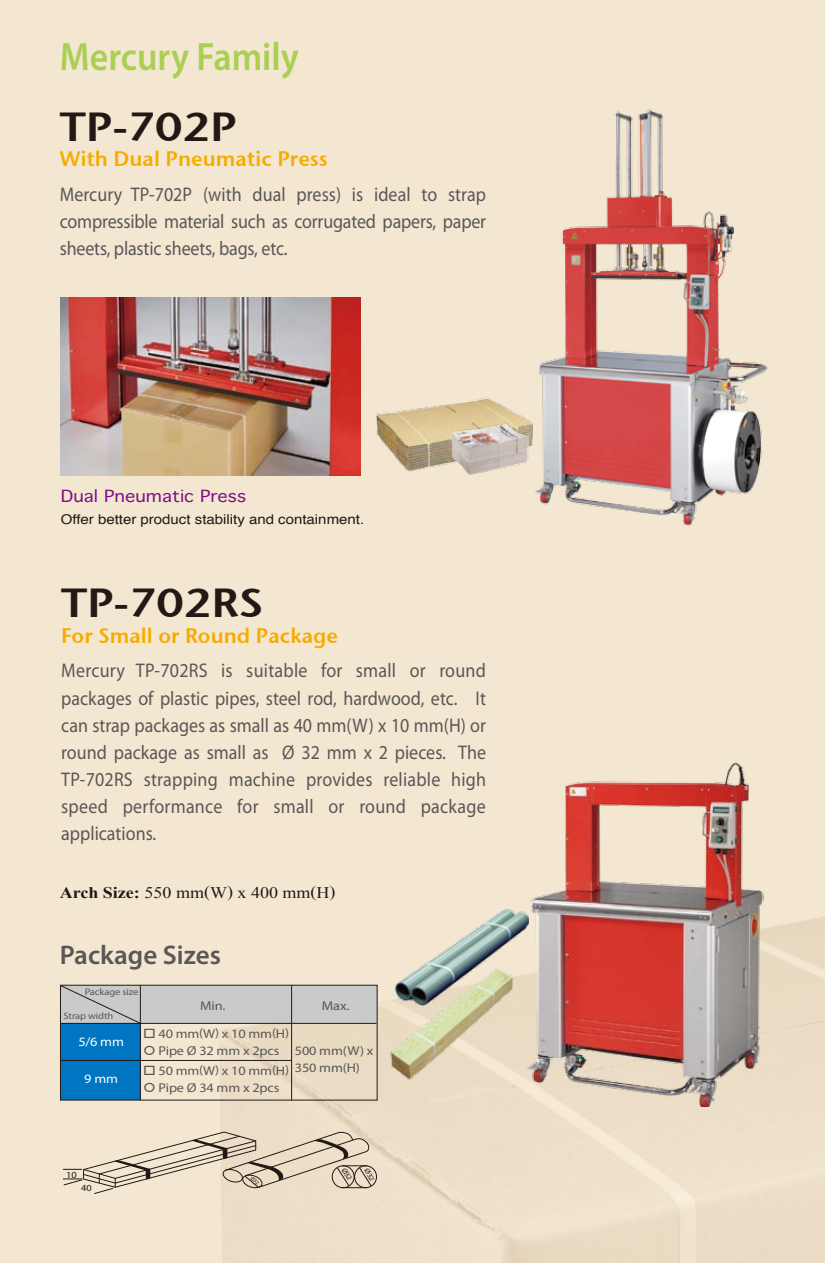
<style>
.page{position:relative;width:825px;height:1263px;background:#fff}
.page>*{position:absolute;margin:0;border:0;box-sizing:border-box;transform-origin:0 0}
.t1{font:40.5px "Stone Sans Sem ITCTT Semi";color:#221815;scale:1.11 1}
.t2{font:600 39.6px "Myriad Pro";color:#aacf52;scale:.91 1}
.t3{font:600 27px "Myriad Pro";color:#595757}
.t4{font:21px "Stone Sans Sem ITCTT Semi";color:#f7ab00}
.t5{font:19.8px/27px "Myriad Pro";letter-spacing:-.005em;color:#595757;text-align:justify;scale:.91 1}
.t6{font:16.2px "Times New Roman";color:#221815;scale:1.11 1}
.t7{font:16.2px "Thonburi";color:#7f1084;scale:1.11 1}
.t8{font:13.5px "Helvetica";color:#221815;scale:1.11 1}
.t9{font:12.9px/17.1px "Myriad Pro";letter-spacing:-.01em;color:#595757;text-align:center;scale:1.11 1}
.t10{font:12.9px "Myriad Pro";color:#fff;scale:1.11 1}
.t11{font:9.45px "Myriad Pro";letter-spacing:-.01em;color:#595757;scale:1.11 1}
.t12{font:9.3px "Myriad Pro";color:#221815;scale:1.11 1}
.s1{font-weight:700}
</style>
<div class="page">
<img style="left:0;top:0;width:824px;height:1262px">
<img style="left:524px;top:762px;width:239px;height:344px">
<img style="left:376px;top:387px;width:124px;height:87px">
<img style="left:450px;top:420px;width:50px;height:56px">
<img style="left:394px;top:907px;width:135px;height:99px">
<img style="left:388px;top:967px;width:127px;height:115px">
<img style="left:500px;top:98px;width:296px;height:444px">
<img style="left:61px;top:297px;width:299px;height:178px">
<div style="left:61px;top:985px;width:315px;height:38px;background:#c9caca"></div>
<div style="left:61px;top:1023px;width:79px;height:77px;background:#0075c2"></div>
<div style="left:60px;top:984px;width:317px;height:116px;border:1px solid #221815"></div>
<hr style="left:60px;top:1023px;width:316px;height:1px;background:#221815">
<hr style="left:60px;top:1060px;width:232px;height:1px;background:#221815">
<hr style="left:140px;top:985px;width:1px;height:115px;background:#221815">
<hr style="left:291px;top:985px;width:1px;height:115px;background:#221815">
<svg style="left:60px;top:984px;width:82px;height:40px"></svg>
<div style="left:354px;top:1165px;width:22px;height:22px;border:1px solid #221815;border-radius:50%"></div>
<svg style="left:144px;top:1045px;width:11px;height:10px"></svg>
<svg style="left:144px;top:1082px;width:11px;height:10px"></svg>
<svg style="left:63px;top:1131px;width:311px;height:63px;background:#dacdb8"></svg>
<p class="t2" style="left:60px;top:32px;width:264px">Mercury Family</p>
<p class="t1" style="left:60px;top:93px;width:161px">TP-702P</p>
<p class="t4" style="left:60px;top:141px;width:270px">With Dual Pneumatic Press</p>
<p class="t5" style="left:60px;top:180px;width:470px">Mercury TP-702P (with dual press) is ideal to strap compressible material such as corrugated papers, paper sheets, plastic sheets, bags, etc.</p>
<p class="t7" style="left:61px;top:482px;width:168px">Dual Pneumatic Press</p>
<p class="t8" style="left:61px;top:509px;width:275px">Offer better product stability and containment.</p>
<p class="t1" style="left:61px;top:569px;width:184px">TP-702RS</p>
<p class="t4" style="left:61px;top:617px;width:278px">For Small or Round Package</p>
<p class="t5" style="left:61px;top:657px;width:468px">Mercury TP-702RS is suitable for small or round packages of plastic pipes, steel rod, hardwood, etc. It can strap packages as small as 40 mm(W) x 10 mm(H) or round package as small as Ø 32 mm x 2 pieces. The TP-702RS strapping machine provides reliable high speed performance for small or round package applications.</p>
<p class="t6" style="left:60px;top:882px;width:250px"><span class="s1">Arch Size:</span> 550 mm(W) x 400 mm(H)</p>
<p class="t3" style="left:60px;top:937px;width:163px">Package Sizes</p>
<p class="t11" style="left:85px;top:986px;width:50px">Package size</p>
<p class="t11" style="left:64px;top:1009px;width:46px">Strap width</p>
<p class="t9" style="left:200px;top:997px;width:24px">Min.</p>
<p class="t9" style="left:322px;top:996px;width:26px">Max.</p>
<p class="t10" style="left:78px;top:1033px;width:43px">5/6 mm</p>
<p class="t10" style="left:84px;top:1070px;width:32px">9 mm</p>
<p class="t9" style="left:143px;top:1025px;width:133px">□ 40 mm(W) x 10 mm(H)<br>Pipe Ø 32 mm x 2pcs</p>
<p class="t9" style="left:143px;top:1061px;width:133px">□ 50 mm(W) x 10 mm(H)<br>Pipe Ø 34 mm x 2pcs</p>
<p class="t9" style="left:295px;top:1042px;width:72px;text-align:left">500 mm(W) x<br>350 mm(H)</p>
<p class="t12" style="left:66px;top:1168px;width:11px">10</p>
<p class="t12" style="left:81px;top:1181px;width:11px">40</p>
</div>
